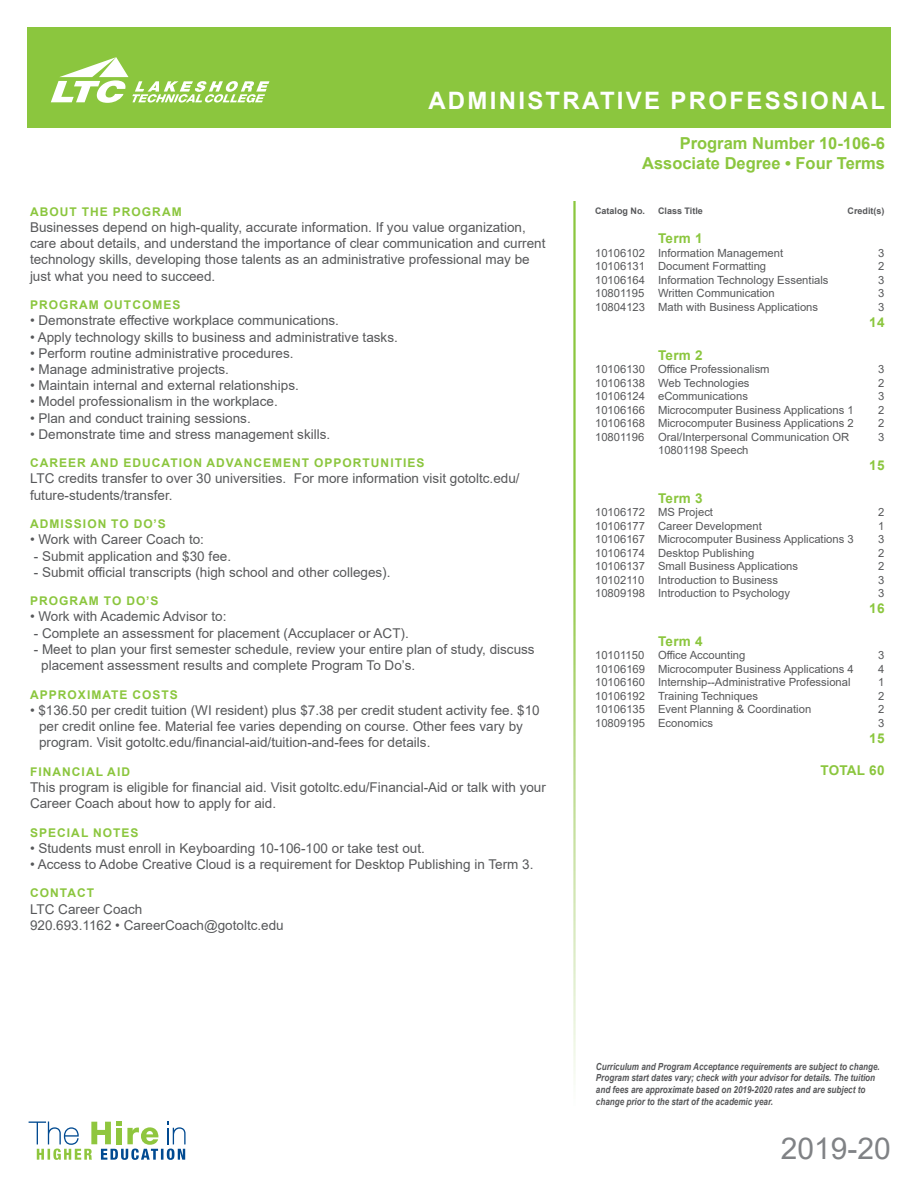
<style>
.page{position:relative;width:918px;height:1188px;background:#fff}
.page>*{position:absolute;margin:0;border:0;box-sizing:border-box;transform-origin:0 0}
.t1{font:30px "Arial";color:#808285}
.t2{font:700 24px "Arial";letter-spacing:.095em;color:#fff}
.t3{font:700 16.5px "Arial";color:#8bc63e}
.Bullet_List{font:13.5px/16.2px "Arial";color:#57585a}
.t4{font:700 13.5px "Arial";letter-spacing:.02em;color:#8bc63e}
.t5{font:700 12px "Arial";letter-spacing:.085em;color:#8bc63e}
.t6{font:11.25px "Arial";color:#57585a}
.t7{font:italic 700 9.75px/11.7px "Arial";color:#57585a;scale:.83 1}
.t8{font:700 9px "Arial";color:#57585a}
</style>
<div class="page">
<div style="left:27px;top:27px;width:864px;height:100px;background:#8bc63e"></div>
<svg style="left:51px;top:57px;width:218px;height:46px"></svg>
<svg style="left:29px;top:1122px;width:157px;height:38px"></svg>
<p class="t2" style="left:428px;top:84px;width:458px">ADMINISTRATIVE PROFESSIONAL</p>
<p class="t3" style="left:680px;top:131px;width:207px">Program Number 10-106-6</p>
<p class="t3" style="left:642px;top:151px;width:244px">Associate Degree • Four Terms</p>
<p class="t5" style="left:30px;top:203px;width:153px">ABOUT THE PROGRAM</p>
<p class="Bullet_List" style="left:30px;top:219px;width:517px">Businesses depend on high-quality, accurate information. If you value organization, care about details, and understand the importance of clear communication and current</p>
<p class="Bullet_List" style="left:30px;top:252px;width:501px">technology skills, developing those talents as an administrative professional may be just what you need to succeed.</p>
<p class="t5" style="left:30px;top:297px;width:152px">PROGRAM OUTCOMES</p>
<p class="Bullet_List" style="left:30px;top:312px;width:311px">• Demonstrate effective workplace communications.</p>
<p class="Bullet_List" style="left:30px;top:329px;width:369px">• Apply technology skills to business and administrative tasks.</p>
<p class="Bullet_List" style="left:30px;top:345px;width:265px">• Perform routine administrative procedures.</p>
<p class="Bullet_List" style="left:30px;top:361px;width:201px">• Manage administrative projects.</p>
<p class="Bullet_List" style="left:30px;top:377px;width:270px">• Maintain internal and external relationships.</p>
<p class="Bullet_List" style="left:30px;top:393px;width:249px">• Model professionalism in the workplace.</p>
<p class="Bullet_List" style="left:30px;top:410px;width:222px">• Plan and conduct training sessions.</p>
<p class="Bullet_List" style="left:30px;top:426px;width:302px">• Demonstrate time and stress management skills.</p>
<p class="t5" style="left:30px;top:455px;width:396px">CAREER AND EDUCATION ADVANCEMENT OPPORTUNITIES</p>
<p class="Bullet_List" style="left:30px;top:471px;width:491px">LTC credits transfer to over 30 universities. For more information visit gotoltc.edu/ future-students/transfer.</p>
<p class="t5" style="left:30px;top:516px;width:137px">ADMISSION TO DO’S</p>
<p class="Bullet_List" style="left:30px;top:531px;width:176px">• Work with Career Coach to:</p>
<p class="Bullet_List" style="left:34px;top:548px;width:199px">- Submit application and $30 fee.</p>
<p class="Bullet_List" style="left:34px;top:564px;width:358px">- Submit official transcripts (high school and other colleges).</p>
<p class="t5" style="left:30px;top:593px;width:130px">PROGRAM TO DO’S</p>
<p class="Bullet_List" style="left:30px;top:609px;width:198px">• Work with Academic Advisor to:</p>
<p class="Bullet_List" style="left:34px;top:625px;width:377px">- Complete an assessment for placement (Accuplacer or ACT).</p>
<p class="Bullet_List" style="left:34px;top:641px;width:502px">- Meet to plan your first semester schedule, review your entire plan of study, discuss</p>
<p class="Bullet_List" style="left:41px;top:657px;width:375px">placement assessment results and complete Program To Do’s.</p>
<p class="t5" style="left:30px;top:686px;width:149px">APPROXIMATE COSTS</p>
<p class="Bullet_List" style="left:39px;top:702px;width:502px;text-indent:-9px">• $136.50 per credit tuition (WI resident) plus $7.38 per credit student activity fee. $10 per credit online fee. Material fee varies depending on course. Other fees vary by program. Visit gotoltc.edu/financial-aid/tuition-and-fees for details.</p>
<p class="t5" style="left:30px;top:763px;width:101px">FINANCIAL AID</p>
<p class="Bullet_List" style="left:30px;top:779px;width:517px">This program is eligible for financial aid. Visit gotoltc.edu/Financial-Aid or talk with your<br>Career Coach about how to apply for aid.</p>
<p class="t5" style="left:30px;top:824px;width:110px">SPECIAL NOTES</p>
<p class="Bullet_List" style="left:30px;top:840px;width:396px">• Students must enroll in Keyboarding 10-106-100 or take test out.</p>
<p class="Bullet_List" style="left:30px;top:856px;width:505px">• Access to Adobe Creative Cloud is a requirement for Desktop Publishing in Term 3.</p>
<p class="t5" style="left:30px;top:885px;width:65px">CONTACT</p>
<p class="Bullet_List" style="left:30px;top:901px;width:114px">LTC Career Coach</p>
<p class="Bullet_List" style="left:30px;top:917px;width:255px">920.693.1162 • CareerCoach@gotoltc.edu</p>
<p class="t8" style="left:595px;top:204px;width:52px">Catalog No.</p>
<p class="t8" style="left:658px;top:204px;width:46px">Class Title</p>
<p class="t8" style="left:848px;top:204px;width:38px">Credit(s)</p>
<p class="t4" style="left:658px;top:229px;width:46px">Term 1</p>
<p class="t6" style="left:595px;top:245px;width:190px">10106102 Information Management</p>
<p class="t6" style="left:878px;top:245px;width:8px">3</p>
<p class="t6" style="left:595px;top:259px;width:173px">10106131 Document Formatting</p>
<p class="t6" style="left:878px;top:259px;width:8px">2</p>
<p class="t6" style="left:595px;top:272px;width:235px">10106164 Information Technology Essentials</p>
<p class="t6" style="left:878px;top:272px;width:8px">3</p>
<p class="t6" style="left:595px;top:286px;width:181px">10801195 Written Communication</p>
<p class="t6" style="left:878px;top:286px;width:8px">3</p>
<p class="t6" style="left:595px;top:299px;width:225px">10804123 Math with Business Applications</p>
<p class="t6" style="left:878px;top:299px;width:8px">3</p>
<p class="t4" style="left:869px;top:313px;width:17px">14</p>
<p class="t4" style="left:658px;top:345px;width:46px">Term 2</p>
<p class="t6" style="left:595px;top:361px;width:176px">10106130 Office Professionalism</p>
<p class="t6" style="left:878px;top:361px;width:8px">3</p>
<p class="t6" style="left:595px;top:375px;width:156px">10106138 Web Technologies</p>
<p class="t6" style="left:878px;top:375px;width:8px">2</p>
<p class="t6" style="left:595px;top:388px;width:155px">10106124 eCommunications</p>
<p class="t6" style="left:878px;top:388px;width:8px">3</p>
<p class="t6" style="left:595px;top:402px;width:260px">10106166 Microcomputer Business Applications 1</p>
<p class="t6" style="left:878px;top:402px;width:8px">2</p>
<p class="t6" style="left:595px;top:415px;width:260px">10106168 Microcomputer Business Applications 2</p>
<p class="t6" style="left:878px;top:415px;width:8px">2</p>
<p class="t6" style="left:595px;top:429px;width:256px">10801196 Oral/Interpersonal Communication OR</p>
<p class="t6" style="left:878px;top:429px;width:8px">3</p>
<p class="t6" style="left:658px;top:442px;width:92px">10801198 Speech</p>
<p class="t4" style="left:869px;top:456px;width:17px">15</p>
<p class="t4" style="left:658px;top:488px;width:46px">Term 3</p>
<p class="t6" style="left:595px;top:504px;width:120px">10106172 MS Project</p>
<p class="t6" style="left:878px;top:504px;width:8px">2</p>
<p class="t6" style="left:595px;top:518px;width:168px">10106177 Career Development</p>
<p class="t6" style="left:878px;top:518px;width:8px">1</p>
<p class="t6" style="left:595px;top:531px;width:260px">10106167 Microcomputer Business Applications 3</p>
<p class="t6" style="left:878px;top:531px;width:8px">3</p>
<p class="t6" style="left:595px;top:545px;width:161px">10106174 Desktop Publishing</p>
<p class="t6" style="left:878px;top:545px;width:8px">2</p>
<p class="t6" style="left:595px;top:558px;width:205px">10106137 Small Business Applications</p>
<p class="t6" style="left:878px;top:558px;width:8px">2</p>
<p class="t6" style="left:595px;top:572px;width:185px">10102110 Introduction to Business</p>
<p class="t6" style="left:878px;top:572px;width:8px">3</p>
<p class="t6" style="left:595px;top:585px;width:196px">10809198 Introduction to Psychology</p>
<p class="t6" style="left:878px;top:585px;width:8px">3</p>
<p class="t4" style="left:869px;top:599px;width:17px">16</p>
<p class="t4" style="left:658px;top:631px;width:46px">Term 4</p>
<p class="t6" style="left:595px;top:648px;width:152px">10101150 Office Accounting</p>
<p class="t6" style="left:878px;top:648px;width:8px">3</p>
<p class="t6" style="left:595px;top:661px;width:260px">10106169 Microcomputer Business Applications 4</p>
<p class="t6" style="left:878px;top:661px;width:8px">4</p>
<p class="t6" style="left:595px;top:675px;width:257px">10106160 Internship--Administrative Professional</p>
<p class="t6" style="left:878px;top:675px;width:8px">1</p>
<p class="t6" style="left:595px;top:688px;width:165px">10106192 Training Techniques</p>
<p class="t6" style="left:878px;top:688px;width:8px">2</p>
<p class="t6" style="left:595px;top:702px;width:218px">10106135 Event Planning &amp; Coordination</p>
<p class="t6" style="left:878px;top:702px;width:8px">2</p>
<p class="t6" style="left:595px;top:715px;width:120px">10809195 Economics</p>
<p class="t6" style="left:878px;top:715px;width:8px">3</p>
<p class="t4" style="left:869px;top:729px;width:17px">15</p>
<p class="t4" style="left:820px;top:761px;width:66px">TOTAL 60</p>
<p class="t7" style="left:596px;top:1061px;width:344px">Curriculum and Program Acceptance requirements are subject to change.<br>Program start dates vary; check with your advisor for details. The tuition and fees are approximate based on 2019-2020 rates and are subject to change prior to the start of the academic year.</p>
<h1 class="t1" style="left:781px;top:1128px;width:112px">2019-20</h1>
</div>
